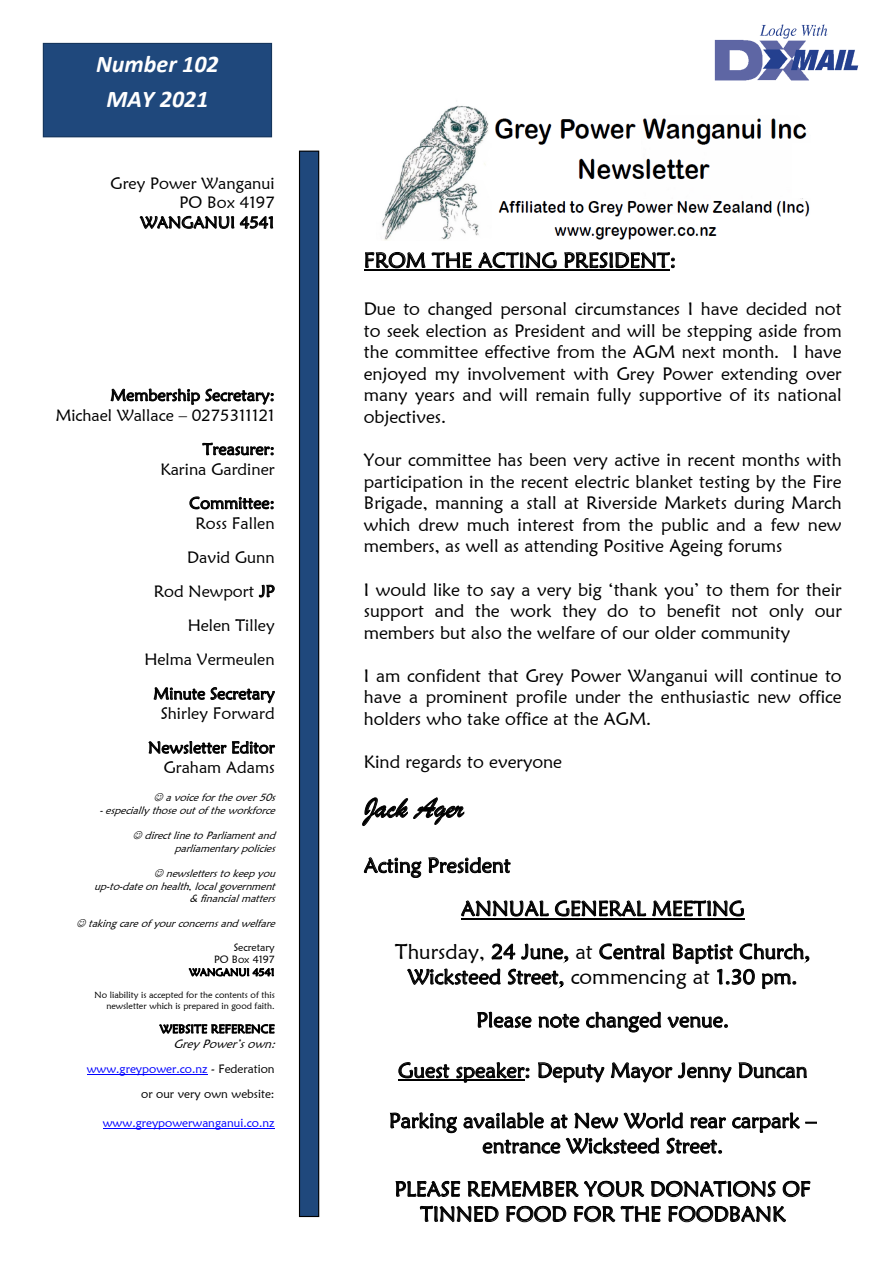
<style>
.page{position:relative;width:893px;height:1263px;background:#fff}
.page>*{position:absolute;margin:0;border:0;box-sizing:border-box;transform-origin:0 0}
.t1{font:30px "Brush Script";color:#000}
.t2{font:italic 700 24px/35px "Calibri";color:#fff;text-align:center}
.t3{font:21px/43.2px "Maiandra GD";color:#000;text-align:center}
.t4{font:18px/21.6px "Maiandra GD";color:#000;text-align:justify}
.t5{font:16.5px/19.8px "Maiandra GD";color:#000;text-align:right}
.t6{font:12px/14.4px "Maiandra GD";color:#000}
.t7{font:12px "Maiandra GD";color:#00f}
.t8{font:italic 10.5px/12.6px "Maiandra GD";color:#000;text-align:right}
.t9{font:10.5px/12.6px "Maiandra GD";color:#000;text-align:right}
.t10{font:9px/10.8px "Maiandra GD";color:#000;text-align:right}
.s1{font-style:italic}
.s2{color:#00f}
</style>
<div class="page">
<div style="left:43px;top:43px;width:229px;height:94px;background:#1f487c"></div>
<div style="left:43px;top:43px;width:229px;height:94px;border:1px solid #16365d"></div>
<img style="left:382px;top:105px;width:107px;height:136px">
<img style="left:495px;top:118px;width:315px;height:122px">
<svg style="left:771px;top:118px;width:39px;height:80px"></svg>
<img style="left:714px;top:24px;width:145px;height:57px">
<div style="left:300px;top:151px;width:19px;height:1065px;background:#1f487c"></div>
<div style="left:299px;top:151px;width:20px;height:1066px;border:1px solid #000"></div>
<hr style="left:87px;top:1074px;width:121px;height:1px;background:#00f">
<hr style="left:103px;top:1128px;width:172px;height:1px;background:#00f">
<hr style="left:364px;top:270px;width:306px;height:1px;background:#000">
<hr style="left:461px;top:918px;width:283px;height:1px;background:#000">
<hr style="left:398px;top:1080px;width:126px;height:1px;background:#000">
<p class="t2" style="left:96px;top:46px;width:124px">Number 102<br>MAY 2021</p>
<p class="t5" style="left:111px;top:173px;width:166px">Grey Power Wanganui<br>PO Box 4197<br>WANGANUI 4541</p>
<p class="t5" style="left:56px;top:385px;width:221px">Membership Secretary:<br>Michael Wallace – 0275311121</p>
<p class="t5" style="left:160px;top:439px;width:116px">Treasurer:<br>Karina Gardiner</p>
<p class="t5" style="left:189px;top:493px;width:87px;text-align:center">Committee:<br>Ross Fallen</p>
<p class="t5" style="left:144px;top:540px;width:132px;line-height:34.2px">David Gunn<br>Rod Newport JP<br>Helen Tilley<br>Helma Vermeulen<br>Minute Secretary</p>
<p class="t5" style="left:148px;top:696px;width:128px;line-height:34px">Shirley Forward<br>Newsletter Editor</p>
<p class="t5" style="left:164px;top:757px;width:112px">Graham Adams</p>
<p class="t8" style="left:165px;top:791px;width:115px">avoicefortheover50s</p>
<p class="t8" style="left:99px;top:804px;width:181px">- especiallythoseoutoftheworkforce</p>
<p class="t8" style="left:145px;top:829px;width:136px">directlinetoParliamentand parliamentarypolicies</p>
<p class="t8" style="left:94px;top:867px;width:186px">newsletterstokeepyou up-to-dateonhealth,localgovernment &amp;financialmatters</p>
<p class="t8" style="left:88px;top:917px;width:192px">takingcareofyourconcernsandwelfare</p>
<p class="t9" style="left:189px;top:940px;width:87px">Secretary<br>PO Box 4197<br>WANGANUI 4541</p>
<p class="t10" style="left:95px;top:989px;width:182px">No liability is accepted for the contents of this newsletter which is prepared in good faith.</p>
<p class="t6" style="left:173px;top:1021px;width:108px;text-indent:-14px">WEBSITE REFERENCE<br><span class="s1">GreyPower’sown:</span></p>
<p class="t6" style="left:87px;top:1056px;width:189px;line-height:25px;text-align:right"><span class="s2">www.greypower.co.nz</span> - Federation or our very own website:</p>
<p class="t7" style="left:103px;top:1115px;width:173px">www.greypowerwanganui.co.nz</p>
<p class="t3" style="left:364px;top:238px;width:314px">FROM THE ACTING PRESIDENT:</p>
<p class="t4" style="left:364px;top:298px;width:479px">Due to changed personal circumstances I have decided not to seek election as President and will be stepping aside from the committee effective from the AGM next month. I have enjoyed my involvement with Grey Power extending over many years and will remain fully supportive of its national objectives.</p>
<p class="t4" style="left:364px;top:449px;width:479px">Your committee has been very active in recent months with participation in the recent electric blanket testing by the Fire Brigade, manning a stall at Riverside Markets during March which drew much interest from the public and a few new members, as well as attending Positive Ageing forums</p>
<p class="t4" style="left:364px;top:578px;width:480px">I would like to say a very big ‘thank you’ to them for their support and the work they do to benefit not only our members but also the welfare of our older community</p>
<p class="t4" style="left:364px;top:664px;width:479px">I am confident that Grey Power Wanganui will continue to have a prominent profile under the enthusiastic new office holders who take office at the AGM.</p>
<p class="t4" style="left:364px;top:751px;width:200px">Kind regards to everyone</p>
<p class="t1" style="left:364px;top:789px;width:101px">Jack Ager</p>
<p class="t3" style="left:364px;top:843px;width:148px">Acting President</p>
<p class="t3" style="left:461px;top:886px;width:285px">ANNUAL GENERAL MEETING</p>
<p class="t3" style="left:395px;top:930px;width:417px">Thursday, 24 June, at Central Baptist Church,</p>
<p class="t3" style="left:408px;top:955px;width:391px">Wicksteed Street, commencing at 1.30 pm.<br>Please note changed venue.</p>
<p class="t3" style="left:398px;top:1048px;width:411px">Guest speaker: Deputy Mayor Jenny Duncan</p>
<p class="t3" style="left:389px;top:1108px;width:429px;line-height:25.2px">Parking available at New World rear carpark – entrance Wicksteed Street.</p>
<p class="t3" style="left:395px;top:1176px;width:418px;line-height:25px">PLEASE REMEMBER YOUR DONATIONS OF<br>TINNED FOOD FOR THE FOODBANK</p>
</div>
